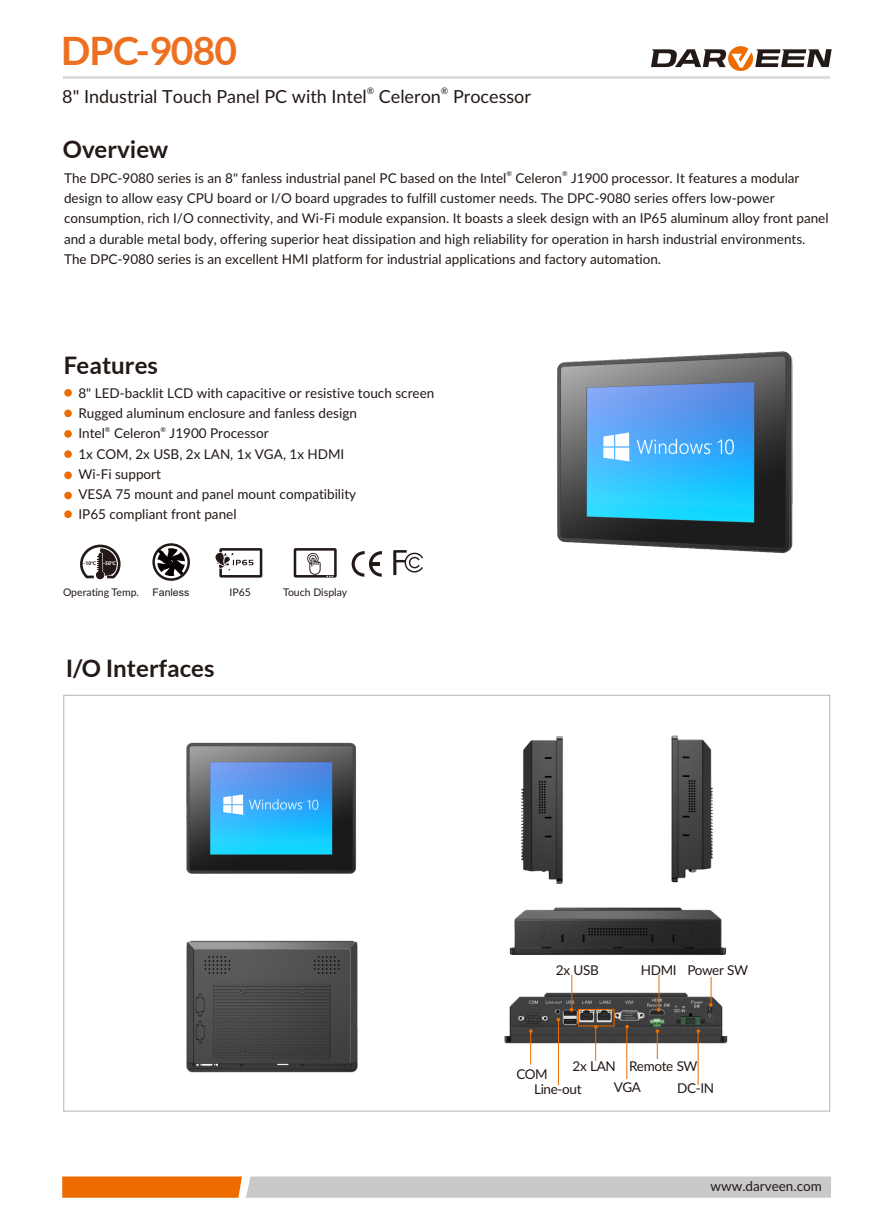
<style>
.page{position:relative;width:893px;height:1212px;background:#fff}
.page>*{position:absolute;margin:0;border:0;box-sizing:border-box;transform-origin:0 0}
.t1{font:700 39px "Lato";letter-spacing:-.02em;color:#ed7020}
.t2{font:700 24px "Lato";color:#231916}
.t3{font:18px "Lato";color:#231916}
.t4{font:13.5px/20.2px "Lato";color:#231916}
.t5{font:13.5px/15.1px "Lato";letter-spacing:-.025em;color:#231916}
.t6{font:13.5px "Lato";letter-spacing:-.03em;color:#231916}
.t7{font:10.5px "Lato";color:#231916}
.t8{font:10.5px "Arial Unicode MS";color:#231916}
.t9{font:9px "Lato";color:#231916}
.t10{font:6.75px "Lato";color:#231916}
.t11{font:700 4.8px "Microsoft Ya Hei";color:#231916}
.t12{font:700 4.8px "Microsoft Ya Hei";color:#fff}
</style>
<div class="page">
<img style="left:504px;top:1010px;width:224px;height:76px">
<img style="left:186px;top:742px;width:170px;height:132px">
<img style="left:509px;top:907px;width:218px;height:103px">
<img style="left:521px;top:740px;width:27px;height:132px">
<img style="left:548px;top:735px;width:165px;height:149px">
<img style="left:186px;top:940px;width:172px;height:133px">
<img style="left:557px;top:351px;width:236px;height:203px">
<hr style="left:63px;top:77px;width:767px;height:2px;background:#dcdddd">
<div style="left:64px;top:389px;width:8px;height:8px;background:#ed6c00;border-radius:50%"></div>
<div style="left:64px;top:410px;width:8px;height:7px;background:#ed6c00;border-radius:50%"></div>
<div style="left:64px;top:430px;width:8px;height:8px;background:#ed6c00;border-radius:50%"></div>
<div style="left:64px;top:450px;width:8px;height:8px;background:#ed6c00;border-radius:50%"></div>
<div style="left:64px;top:492px;width:8px;height:7px;background:#ed6c00;border-radius:50%"></div>
<svg style="left:62px;top:1176px;width:769px;height:22px;background:#d3b69f"></svg>
<svg style="left:651px;top:46px;width:181px;height:25px"></svg>
<hr style="left:530px;top:1030px;width:1px;height:34px;background:#ed6c00">
<svg style="left:529px;top:1029px;width:4px;height:4px"></svg>
<hr style="left:558px;top:1019px;width:1px;height:66px;background:#ed6c00">
<hr style="left:571px;top:975px;width:1px;height:34px;background:#ed6c00">
<hr style="left:595px;top:1026px;width:1px;height:35px;background:#ed6c00">
<hr style="left:626px;top:1026px;width:1px;height:53px;background:#ed6c00">
<svg style="left:656px;top:1029px;width:3px;height:30px"></svg>
<hr style="left:698px;top:1030px;width:1px;height:55px;background:#ed6c00">
<svg style="left:696px;top:1029px;width:4px;height:4px"></svg>
<div style="left:578px;top:1009px;width:37px;height:17px;border:1px solid #ed6c00"></div>
<hr style="left:659px;top:975px;width:1px;height:34px;background:#ed6c00">
<svg style="left:709px;top:977px;width:4px;height:30px"></svg>
<div style="left:64px;top:471px;width:8px;height:8px;background:#ed6c00;border-radius:50%"></div>
<div style="left:64px;top:510px;width:8px;height:8px;background:#ed6c00;border-radius:50%"></div>
<svg style="left:152px;top:543px;width:38px;height:38px"></svg>
<svg style="left:393px;top:550px;width:30px;height:25px"></svg>
<svg style="left:352px;top:551px;width:30px;height:26px"></svg>
<svg style="left:215px;top:548px;width:47px;height:30px"></svg>
<svg style="left:294px;top:548px;width:43px;height:30px"></svg>
<div style="left:96px;top:571px;width:8px;height:8px;background:#2e2522;border:1px solid #231916;border-radius:50%"></div>
<svg style="left:80px;top:545px;width:41px;height:33px"></svg>
<h1 class="t1" style="left:61px;top:34px;width:178px">DPC-9080</h1>
<p class="t9" style="left:367px;top:86px;width:9px">®</p>
<p class="t9" style="left:441px;top:86px;width:9px">®</p>
<h3 class="t3" style="left:62px;top:88px;width:470px">8" Industrial Touch Panel PC with Intel Celeron Processor</h3>
<h2 class="t2" style="left:63px;top:139px;width:107px">Overview</h2>
<p class="t10" style="left:506px;top:171px;width:7px">®</p>
<p class="t10" style="left:562px;top:171px;width:7px">®</p>
<p class="t4" style="left:64px;top:169px;width:766px">The DPC-9080 series is an 8" fanless industrial panel PC based on the Intel Celeron J1900 processor. It features a modular design to allow easy CPU board or I/O board upgrades to fulfill customer needs. The DPC-9080 series offers low-power consumption, rich I/O connectivity, and Wi-Fi module expansion. It boasts a sleek design with an IP65 aluminum alloy front panel and a durable metal body, offering superior heat dissipation and high reliability for operation in harsh industrial environments.<br>The DPC-9080 series is an excellent HMI platform for industrial applications and factory automation.</p>
<h2 class="t2" style="left:64px;top:354px;width:96px">Features</h2>
<p class="t4" style="left:78px;top:384px;width:357px">8" LED-backlit LCD with capacitive or resistive touch screen<br>Rugged aluminum enclosure and fanless design</p>
<p class="t10" style="left:105px;top:426px;width:7px">®</p>
<p class="t10" style="left:161px;top:426px;width:7px">®</p>
<p class="t4" style="left:78px;top:424px;width:279px">Intel Celeron J1900 Processor<br>1x COM, 2x USB, 2x LAN, 1x VGA, 1x HDMI<br>Wi-Fi support<br>VESA 75 mount and panel mount compatibility<br>IP65 compliant front panel</p>
<p class="t11" style="left:83px;top:561px;width:14px">-10℃</p>
<p class="t12" style="left:103px;top:561px;width:14px">-50℃</p>
<p class="t7" style="left:63px;top:587px;width:78px">Operating Temp.</p>
<p class="t8" style="left:153px;top:588px;width:38px">Fanless</p>
<p class="t7" style="left:229px;top:587px;width:23px">IP65</p>
<p class="t7" style="left:283px;top:587px;width:66px">Touch Display</p>
<h2 class="t2" style="left:66px;top:657px;width:150px">I/O Interfaces</h2>
<p class="t4" style="left:556px;top:960px;width:44px">2x USB</p>
<p class="t6" style="left:641px;top:964px;width:109px">HDMI Power SW</p>
<p class="t4" style="left:614px;top:1057px;width:29px;text-indent:-41px">2x LAN<br>VGA</p>
<p class="t5" style="left:677px;top:1056px;width:39px;line-height:21.9px;text-indent:-48px">Remote SW<br>DC-IN</p>
<p class="t5" style="left:534px;top:1067px;width:49px;text-indent:-18px">COM<br>Line-out</p>
<p class="t4" style="left:710px;top:1177px;width:113px">www.darveen.com</p>
</div>
